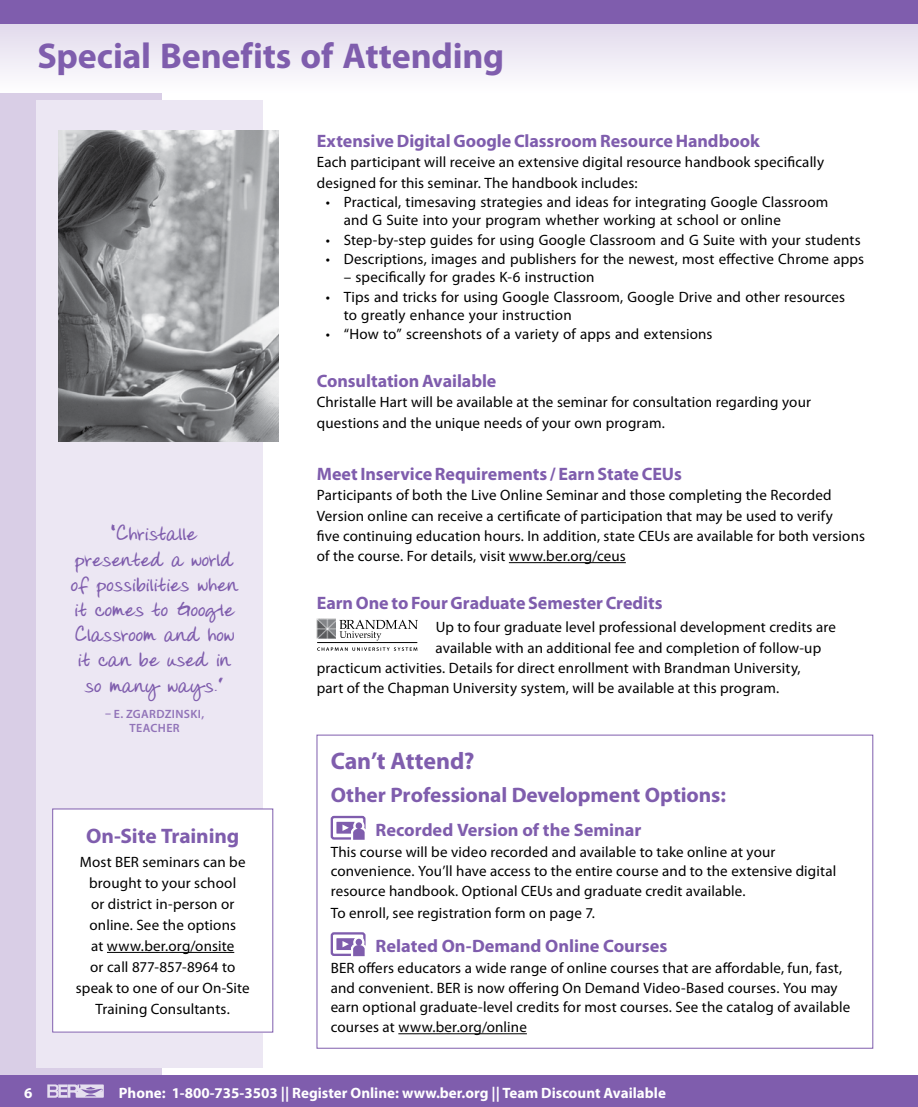
<style>
.page{position:relative;width:918px;height:1107px;background:#fff}
.page>*{position:absolute;margin:0;border:0;box-sizing:border-box;transform-origin:0 0}
.t1{font:700 36px "Myriad Pro";letter-spacing:-.005em;color:#7f5dad}
.t2{font:700 24px "Myriad Pro";letter-spacing:-.005em;color:#7f5dad}
.t3{font:700 21px/25.2px "Donnys Hand";letter-spacing:.005em;color:#7f5dad;text-align:center}
.t4{font:700 21px "Myriad Pro";letter-spacing:-.005em;color:#7f5dad}
.t5{font:700 18px "Myriad Pro";letter-spacing:-.005em;color:#7f5dad}
.t6{font:15px/21px "Myriad Pro";letter-spacing:.01em;color:#000}
.t7{font:700 15px "Myriad Pro";color:#fff}
.t8{font:600 12px/14.4px "Myriad Pro";letter-spacing:.03em;color:#9173b8;text-align:center}
</style>
<div class="page">
<div style="left:0;top:0;width:162px;height:1107px;background:#d9cee6"></div>
<div style="left:0;top:1076px;width:918px;height:31px;background:#7f5dad"></div>
<svg style="left:47px;top:1084px;width:57px;height:14px"></svg>
<svg style="left:0;top:24px;width:918px;height:68px"></svg>
<div style="left:0;top:0;width:918px;height:24px;background:#7f5dad"></div>
<div style="left:36px;top:101px;width:226px;height:967px;background:#ece7f3"></div>
<hr style="left:398px;top:1033px;width:129px;height:1px;background:#000">
<div style="left:331px;top:816px;width:35px;height:24px;border:2px solid #7f5dad;border-radius:2px"></div>
<div style="left:336px;top:822px;width:19px;height:12px;background:#7f5dad"></div>
<div style="left:354px;top:820px;width:10px;height:12px;border:1px solid #fff;border-radius:50%"></div>
<div style="left:355px;top:822px;width:8px;height:8px;background:#7f5dad;border-radius:50%"></div>
<div style="left:354px;top:821px;width:10px;height:10px;border:2px solid #fff;border-radius:50%"></div>
<svg style="left:342px;top:825px;width:24px;height:15px"></svg>
<div style="left:331px;top:932px;width:35px;height:24px;border:2px solid #7f5dad;border-radius:2px"></div>
<div style="left:336px;top:938px;width:19px;height:12px;background:#7f5dad"></div>
<div style="left:355px;top:938px;width:8px;height:8px;background:#7f5dad;border-radius:50%"></div>
<div style="left:354px;top:937px;width:10px;height:10px;border:2px solid #fff;border-radius:50%"></div>
<svg style="left:342px;top:941px;width:24px;height:16px"></svg>
<hr style="left:509px;top:562px;width:117px;height:1px;background:#000">
<svg style="left:339px;top:620px;width:79px;height:21px"></svg>
<svg style="left:317px;top:647px;width:100px;height:4px"></svg>
<img style="left:317px;top:618px;width:19px;height:20px">
<hr style="left:317px;top:642px;width:100px;height:1px;background:#000">
<div style="left:53px;top:809px;width:220px;height:223px;background:#fff"></div>
<hr style="left:107px;top:952px;width:127px;height:1px;background:#000">
<div style="left:52px;top:809px;width:221px;height:223px;border:1px solid #7f5dad"></div>
<img style="left:58px;top:131px;width:221px;height:310px">
<h1 class="t1" style="left:38px;top:32px;width:468px">Special Benefits of Attending</h1>
<h3 class="t3" style="left:71px;top:523px;width:169px">“Christalle presented a world of possibilities when it comes to Google<br>Classroom and how it can be used in so many ways.”</h3>
<p class="t8" style="left:105px;top:706px;width:101px">– E. ZGARDZINSKI,<br>TEACHER</p>
<h3 class="t4" style="left:86px;top:822px;width:155px">On‑Site Training</h3>
<p class="t6" style="left:76px;top:851px;width:175px;text-align:center">Most BER seminars can be brought to your school<br>or district in-person or online. See the options<br>at www.ber.org/onsite<br>or call 877‑857‑8964 to speak to one of our On‑Site<br>Training Consultants.</p>
<p class="t5" style="left:317px;top:129px;width:445px">Extensive Digital Google Classroom Resource Handbook</p>
<p class="t6" style="left:317px;top:152px;width:509px;line-height:20.2px">Each participant will receive an extensive digital resource handbook specifically designed for this seminar. The handbook includes:</p>
<p class="t6" style="left:344px;top:193px;width:486px;line-height:18px;text-indent:-18px">• Practical, timesaving strategies and ideas for integrating Google Classroom and G Suite into your program whether working at school or online</p>
<p class="t6" style="left:326px;top:229px;width:536px">• Step-by-step guides for using Google Classroom and G Suite with your students</p>
<p class="t6" style="left:326px;top:248px;width:540px">• Descriptions, images and publishers for the newest, most effective Chrome apps</p>
<p class="t6" style="left:344px;top:266px;width:252px">– specifically for grades K-6 instruction</p>
<p class="t6" style="left:344px;top:287px;width:503px;line-height:18px;text-indent:-18px">• Tips and tricks for using Google Classroom, Google Drive and other resources to greatly enhance your instruction</p>
<p class="t6" style="left:326px;top:323px;width:388px">• “How to” screenshots of a variety of apps and extensions</p>
<p class="t5" style="left:317px;top:369px;width:181px">Consultation Available</p>
<p class="t6" style="left:317px;top:392px;width:496px;line-height:20.2px">Christalle Hart will be available at the seminar for consultation regarding your questions and the unique needs of your own program.</p>
<p class="t5" style="left:317px;top:462px;width:367px">Meet Inservice Requirements / Earn State CEUs</p>
<p class="t6" style="left:317px;top:485px;width:550px;line-height:20.2px">Participants of both the Live Online Seminar and those completing the Recorded Version online can receive a certificate of participation that may be used to verify<br>five continuing education hours. In addition, state CEUs are available for both versions of the course. For details, visit www.ber.org/ceus</p>
<p class="t5" style="left:317px;top:591px;width:347px">Earn One to Four Graduate Semester Credits</p>
<p class="t6" style="left:436px;top:617px;width:402px">Up to four graduate level professional development credits are</p>
<p class="t6" style="left:436px;top:637px;width:387px">available with an additional fee and completion of follow‑up</p>
<p class="t6" style="left:317px;top:657px;width:485px">practicum activities. Details for direct enrollment with Brandman University,</p>
<p class="t6" style="left:317px;top:677px;width:464px">part of the Chapman University system, will be available at this program.</p>
<h2 class="t2" style="left:331px;top:745px;width:145px">Can’t Attend?</h2>
<h3 class="t4" style="left:331px;top:781px;width:397px">Other Professional Development Options:</h3>
<p class="t5" style="left:376px;top:818px;width:267px">Recorded Version of the Seminar</p>
<p class="t6" style="left:331px;top:842px;width:507px;line-height:19.5px">This course will be video recorded and available to take online at your convenience. You’ll have access to the entire course and to the extensive digital resource handbook. Optional CEUs and graduate credit available.</p>
<p class="t6" style="left:331px;top:902px;width:266px">To enroll, see registration form on page 7.</p>
<p class="t5" style="left:376px;top:934px;width:293px">Related On-Demand Online Courses</p>
<p class="t6" style="left:331px;top:958px;width:521px;line-height:19.8px">BER offers educators a wide range of online courses that are affordable, fun, fast, and convenient. BER is now offering On Demand Video-Based courses. You may earn optional graduate-level credits for most courses. See the catalog of available courses at www.ber.org/online</p>
<p class="t7" style="left:24px;top:1083px;width:10px">6</p>
<p class="t7" style="left:119px;top:1083px;width:549px">Phone: 1-800-735-3503 || Register Online: www.ber.org || Team Discount Available</p>
</div>
